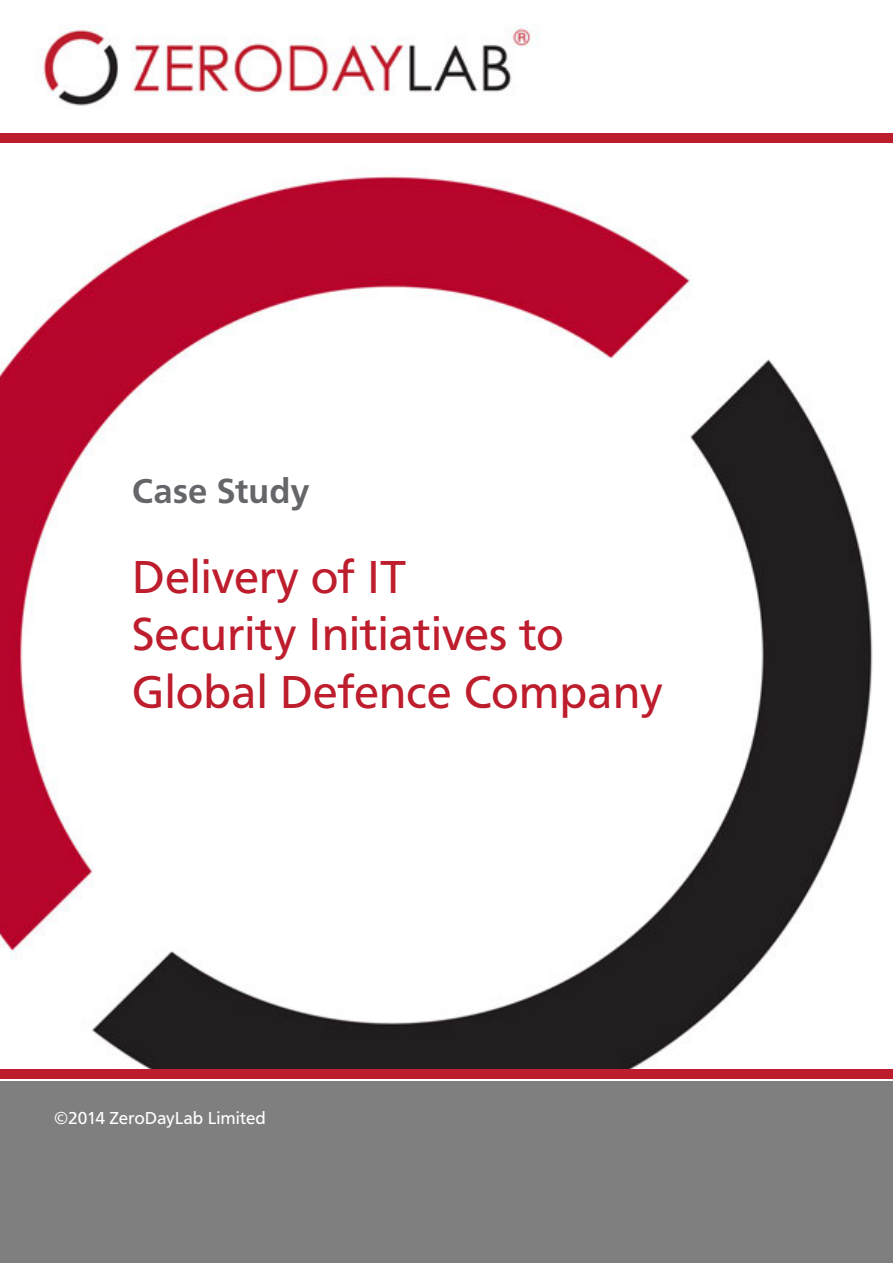
<style>
.page{position:relative;width:893px;height:1263px;background:#fff}
.page>*{position:absolute;margin:0;border:0;box-sizing:border-box;transform-origin:0 0}
.t1{font:48px/57.6px "Carto Gothic Std";color:#bd1d2c}
.t2{font:700 36px "Carto Gothic Std";color:#656669}
.t3{font:18px "Carto Gothic Std";letter-spacing:-.005em;color:#fff}
</style>
<div class="page">
<img style="left:38px;top:24px;width:500px;height:82px">
<div style="left:0;top:134px;width:893px;height:9px;background:#bd1d2c"></div>
<img style="left:0;top:172px;width:873px;height:897px">
<div style="left:0;top:1069px;width:893px;height:9px;background:#bd1d2c"></div>
<div style="left:0;top:1081px;width:893px;height:182px;background:#7f7f7f"></div>
<p class="t2" style="left:132px;top:470px;width:179px">Case Study</p>
<p class="t1" style="left:132px;top:548px;width:532px">Delivery of IT<br>Security Initiatives to<br>Global Defence Company</p>
<p class="t3" style="left:54px;top:1107px;width:214px">©2014 ZeroDayLab Limited</p>
</div>
